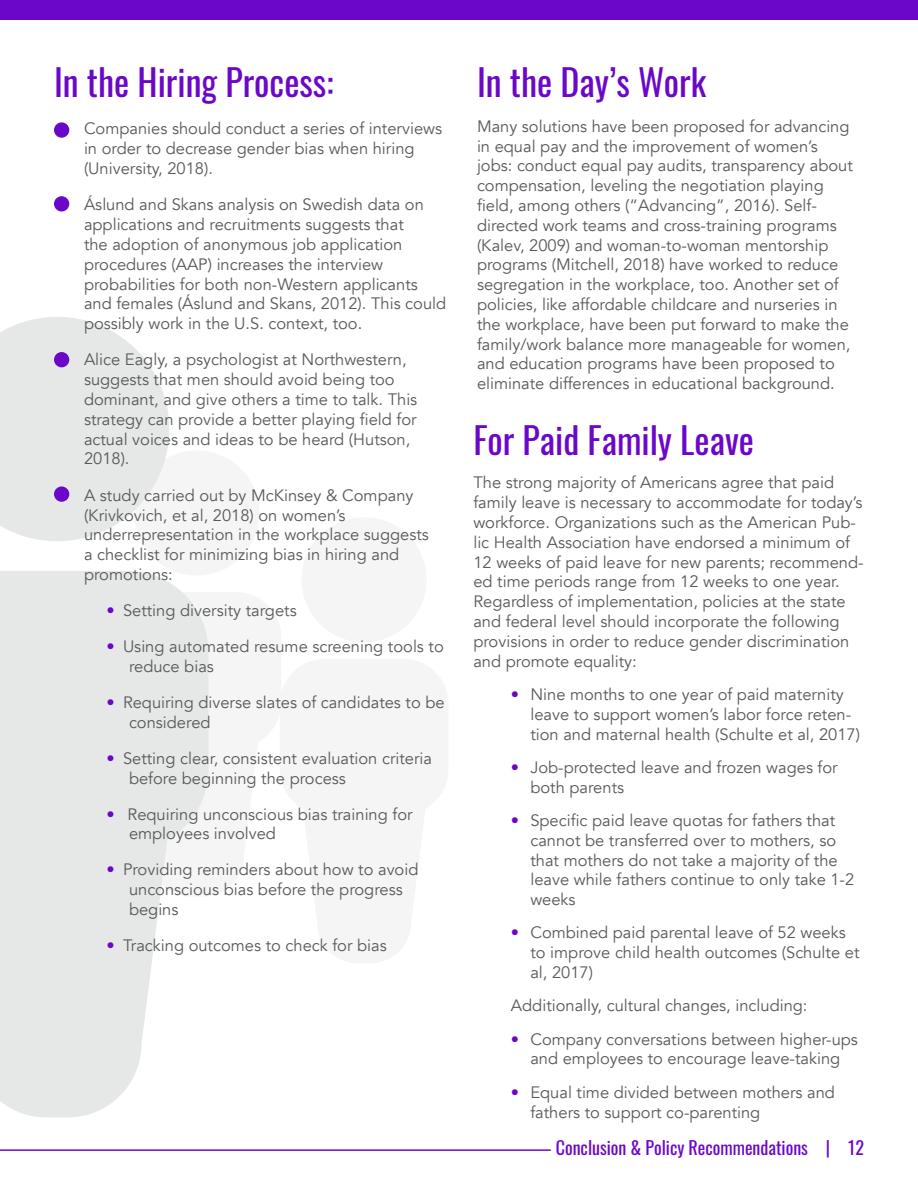
<style>
.page{position:relative;width:918px;height:1188px;background:#fff}
.page>*{position:absolute;margin:0;border:0;box-sizing:border-box;transform-origin:0 0}
.Subheadline{font:36px "Oswald";color:#6b07c9}
.t1{font:18px "Oswald";color:#6b07c9}
.Body_Copy{font:16.5px/19.8px "Avenir";color:#58595b}
.s1{color:#6b07c9}
</style>
<div class="page">
<hr style="left:0;top:1149px;width:551px;height:2px;background:#6b07c9">
<div style="left:134px;top:450px;width:125px;height:126px;background:#f5f5f5;border-radius:50%"></div>
<div style="left:302px;top:517px;width:125px;height:125px;background:#f5f5f5;border-radius:50%"></div>
<svg style="left:0;top:317px;width:169px;height:224px"></svg>
<svg style="left:0;top:571px;width:208px;height:546px;fill:#e6e7e7"></svg>
<div style="left:54px;top:122px;width:15px;height:16px;background:#6b07c9;border-radius:50%"></div>
<div style="left:54px;top:196px;width:15px;height:16px;background:#6b07c9;border-radius:50%"></div>
<div style="left:54px;top:352px;width:15px;height:15px;background:#6b07c9;border-radius:50%"></div>
<div style="left:54px;top:486px;width:15px;height:16px;background:#6b07c9;border-radius:50%"></div>
<div style="left:0;top:0;width:918px;height:20px;background:#6b07c9"></div>
<p class="Subheadline" style="left:54px;top:50px;width:281px">In the Hiring Process:</p>
<p class="Body_Copy" style="left:84px;top:119px;width:360px">Companies should conduct a series of interviews in order to decrease gender bias when hiring (University, 2018).</p>
<p class="Body_Copy" style="left:84px;top:195px;width:364px">Áslund and Skans analysis on Swedish data on applications and recruitments suggests that<br>the adoption of anonymous job application procedures (AAP) increases the interview probabilities for both non-Western applicants and females (Áslund and Skans, 2012). This could possibly work in the U.S. context, too.</p>
<p class="Body_Copy" style="left:84px;top:350px;width:335px">Alice Eagly, a psychologist at Northwestern, suggests that men should avoid being too dominant, and give others a time to talk. This strategy can provide a better playing field for actual voices and ideas to be heard (Hutson, 2018).</p>
<p class="Body_Copy" style="left:84px;top:485px;width:346px">A study carried out by McKinsey &amp; Company (Krivkovich, et al, 2018) on women’s underrepresentation in the workplace suggests a checklist for minimizing bias in hiring and promotions:</p>
<p class="Body_Copy" style="left:106px;top:601px;width:192px"><span class="s1">•</span> Setting diversity targets</p>
<p class="Body_Copy" style="left:129px;top:637px;width:316px;text-indent:-22px"><span class="s1">•</span> Using automated resume screening tools to reduce bias</p>
<p class="Body_Copy" style="left:129px;top:693px;width:317px;text-indent:-22px"><span class="s1">•</span> Requiring diverse slates of candidates to be considered</p>
<p class="Body_Copy" style="left:129px;top:749px;width:305px;text-indent:-22px"><span class="s1">•</span> Setting clear, consistent evaluation criteria before beginning the process</p>
<p class="Body_Copy" style="left:129px;top:804px;width:285px;text-indent:-22px"><span class="s1">•</span> Requiring unconscious bias training for employees involved</p>
<p class="Body_Copy" style="left:129px;top:860px;width:291px;text-indent:-22px"><span class="s1">•</span> Providing reminders about how to avoid unconscious bias before the progress begins</p>
<p class="Body_Copy" style="left:106px;top:936px;width:282px"><span class="s1">•</span> Tracking outcomes to check for bias</p>
<p class="Subheadline" style="left:477px;top:50px;width:231px">In the Day’s Work</p>
<p class="Body_Copy" style="left:477px;top:116px;width:377px">Many solutions have been proposed for advancing in equal pay and the improvement of women’s jobs: conduct equal pay audits, transparency about compensation, leveling the negotiation playing field, among others (“Advancing”, 2016). Self&shy;directed work teams and cross-training programs (Kalev, 2009) and woman-to-woman mentorship programs (Mitchell, 2018) have worked to reduce segregation in the workplace, too. Another set of policies, like affordable childcare and nurseries in the workplace, have been put forward to make the family/work balance more manageable for women, and education programs have been proposed to eliminate differences in educational background.</p>
<p class="Subheadline" style="left:473px;top:409px;width:282px">For Paid Family Leave</p>
<p class="Body_Copy" style="left:473px;top:473px;width:392px">The strong majority of Americans agree that paid family leave is necessary to accommodate for today’s workforce. Organizations such as the American Pub&shy;lic Health Association have endorsed a minimum of 12 weeks of paid leave for new parents; recommend&shy;ed time periods range from 12 weeks to one year.<br>Regardless of implementation, policies at the state and federal level should incorporate the following provisions in order to reduce gender discrimination and promote equality:</p>
<p class="Body_Copy" style="left:530px;top:685px;width:331px;text-indent:-20px"><span class="s1">•</span> Nine months to one year of paid maternity leave to support women’s labor force reten&shy;tion and maternal health (Schulte et al, 2017)</p>
<p class="Body_Copy" style="left:530px;top:758px;width:309px;text-indent:-20px"><span class="s1">•</span> Job-protected leave and frozen wages for both parents</p>
<p class="Body_Copy" style="left:530px;top:811px;width:325px;text-indent:-20px"><span class="s1">•</span> Specific paid leave quotas for fathers that cannot be transferred over to mothers, so that mothers do not take a majority of the leave while fathers continue to only take 1-2 weeks</p>
<p class="Body_Copy" style="left:530px;top:923px;width:331px;text-indent:-20px"><span class="s1">•</span> Combined paid parental leave of 52 weeks to improve child health outcomes (Schulte et al, 2017)</p>
<p class="Body_Copy" style="left:511px;top:996px;width:298px">Additionally, cultural changes, including:</p>
<p class="Body_Copy" style="left:511px;top:1029px;width:349px;text-align:center"><span class="s1">•</span> Company conversations between higher-ups and employees to encourage leave-taking</p>
<p class="Body_Copy" style="left:530px;top:1082px;width:306px;text-indent:-20px"><span class="s1">•</span> Equal time divided between mothers and fathers to support co-parenting</p>
<p class="t1" style="left:556px;top:1132px;width:310px">Conclusion &amp; Policy Recommendations | 12</p>
</div>
